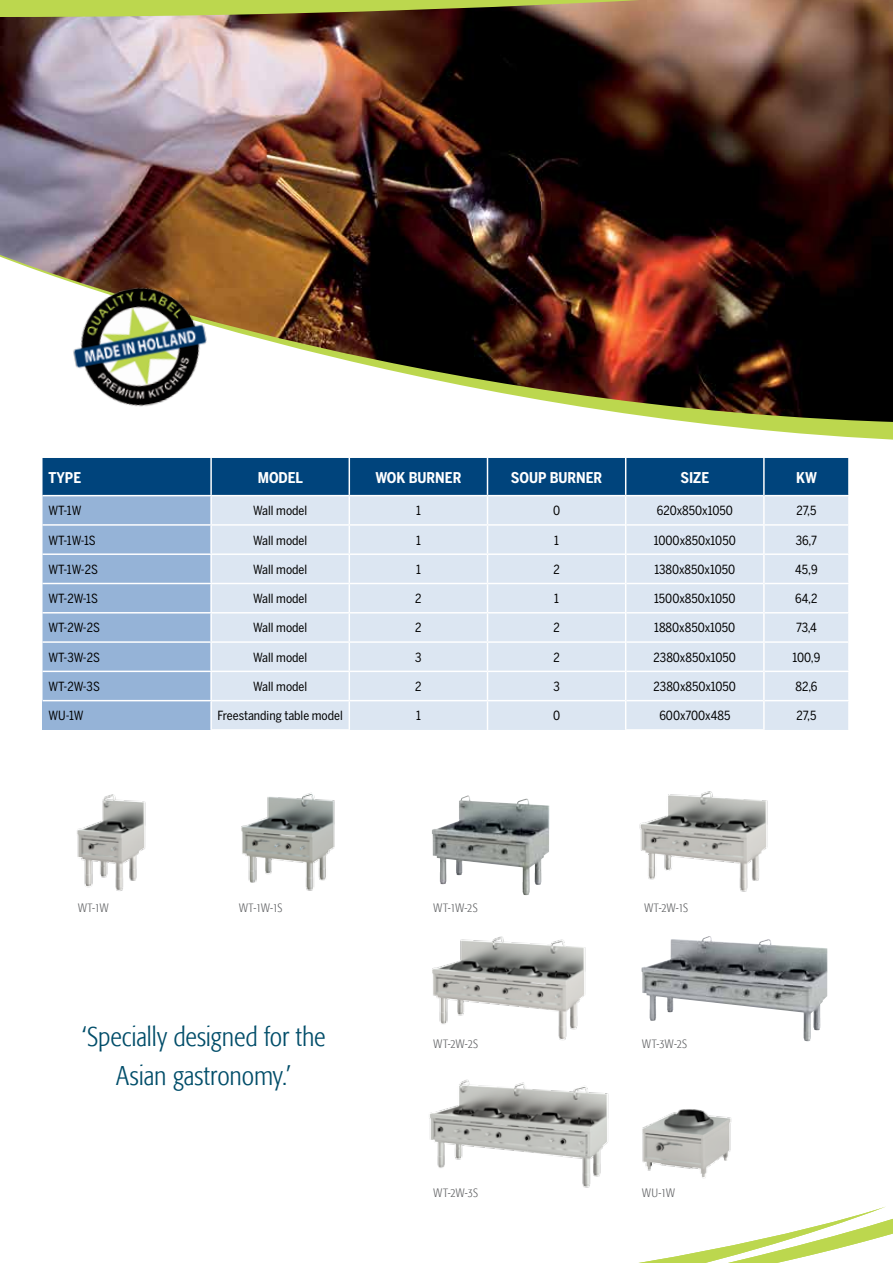
<style>
.page{position:relative;width:893px;height:1263px;background:#fff}
.page>*{position:absolute;margin:0;border:0;box-sizing:border-box;transform-origin:0 0}
.t1{font:300 condensed 27px/39px "Formata";letter-spacing:-.005em;color:#004d69;text-align:center}
.t2{font:700 14.7px "Benton Sans Cond";color:#fff}
.t3{font:12.6px "Benton Sans Cond";color:#000}
.t4{font:300 condensed 12px "Formata";letter-spacing:.02em;color:#636466}
</style>
<div class="page">
<svg style="left:690px;top:422px;width:203px;height:13px;fill:#bcd74e"></svg>
<img style="left:0;top:17px;width:893px;height:405px">
<svg style="left:638px;top:1206px;width:255px;height:57px"></svg>
<svg style="left:0;top:0;width:893px;height:17px;background:#a39c51"></svg>
<svg style="left:43px;top:458px;width:806px;height:272px;background:#b4c8de"></svg>
<hr style="left:763px;top:701px;width:2px;height:28px;background:#fff">
<hr style="left:625px;top:729px;width:140px;height:2px;background:#fff">
<img style="left:42px;top:259px;width:216px;height:163px">
<img style="left:0;top:369px;width:7px;height:53px">
<img style="left:77px;top:794px;width:69px;height:97px">
<img style="left:241px;top:792px;width:94px;height:99px">
<img style="left:639px;top:791px;width:129px;height:101px">
<img style="left:432px;top:936px;width:154px;height:104px">
<img style="left:641px;top:936px;width:186px;height:105px">
<img style="left:429px;top:1079px;width:180px;height:109px">
<img style="left:642px;top:1109px;width:90px;height:70px">
<img style="left:432px;top:795px;width:117px;height:100px">
<p class="t2" style="left:48px;top:469px;width:34px">TYPE</p>
<p class="t2" style="left:258px;top:469px;width:46px">MODEL</p>
<p class="t2" style="left:375px;top:469px;width:88px">WOK BURNER</p>
<p class="t2" style="left:511px;top:469px;width:93px">SOUP BURNER</p>
<p class="t2" style="left:680px;top:469px;width:30px">SIZE</p>
<p class="t2" style="left:796px;top:469px;width:22px">KW</p>
<p class="t3" style="left:48px;top:503px;width:35px">WT-1W</p>
<p class="t3" style="left:253px;top:503px;width:56px">Wall model</p>
<p class="t3" style="left:416px;top:503px;width:6px">1</p>
<p class="t3" style="left:553px;top:503px;width:9px">0</p>
<p class="t3" style="left:657px;top:503px;width:77px">620x850x1050</p>
<p class="t3" style="left:796px;top:503px;width:21px">27,5</p>
<p class="t3" style="left:48px;top:533px;width:49px">WT-1W-1S</p>
<p class="t3" style="left:253px;top:533px;width:56px">Wall model</p>
<p class="t3" style="left:416px;top:533px;width:6px">1</p>
<p class="t3" style="left:554px;top:533px;width:6px">1</p>
<p class="t3" style="left:654px;top:533px;width:83px">1000x850x1050</p>
<p class="t3" style="left:796px;top:533px;width:23px">36,7</p>
<p class="t3" style="left:48px;top:562px;width:51px">WT-1W-2S</p>
<p class="t3" style="left:253px;top:562px;width:56px">Wall model</p>
<p class="t3" style="left:416px;top:562px;width:6px">1</p>
<p class="t3" style="left:553px;top:562px;width:8px">2</p>
<p class="t3" style="left:654px;top:562px;width:82px">1380x850x1050</p>
<p class="t3" style="left:795px;top:562px;width:24px">45,9</p>
<p class="t3" style="left:48px;top:591px;width:51px">WT-2W-1S</p>
<p class="t3" style="left:253px;top:591px;width:56px">Wall model</p>
<p class="t3" style="left:415px;top:591px;width:8px">2</p>
<p class="t3" style="left:554px;top:591px;width:6px">1</p>
<p class="t3" style="left:654px;top:591px;width:83px">1500x850x1050</p>
<p class="t3" style="left:795px;top:591px;width:24px">64,2</p>
<p class="t3" style="left:48px;top:620px;width:53px">WT-2W-2S</p>
<p class="t3" style="left:253px;top:620px;width:56px">Wall model</p>
<p class="t3" style="left:415px;top:620px;width:8px">2</p>
<p class="t3" style="left:553px;top:620px;width:8px">2</p>
<p class="t3" style="left:654px;top:620px;width:83px">1880x850x1050</p>
<p class="t3" style="left:796px;top:620px;width:22px">73,4</p>
<p class="t3" style="left:48px;top:650px;width:53px">WT-3W-2S</p>
<p class="t3" style="left:253px;top:650px;width:56px">Wall model</p>
<p class="t3" style="left:415px;top:650px;width:8px">3</p>
<p class="t3" style="left:553px;top:650px;width:8px">2</p>
<p class="t3" style="left:654px;top:650px;width:84px">2380x850x1050</p>
<p class="t3" style="left:792px;top:650px;width:29px">100,9</p>
<p class="t3" style="left:48px;top:679px;width:53px">WT-2W-3S</p>
<p class="t3" style="left:253px;top:679px;width:56px">Wall model</p>
<p class="t3" style="left:415px;top:679px;width:8px">2</p>
<p class="t3" style="left:553px;top:679px;width:8px">3</p>
<p class="t3" style="left:654px;top:679px;width:84px">2380x850x1050</p>
<p class="t3" style="left:795px;top:679px;width:24px">82,6</p>
<p class="t3" style="left:48px;top:708px;width:37px">WU-1W</p>
<p class="t3" style="left:218px;top:708px;width:127px">Freestanding table model</p>
<p class="t3" style="left:416px;top:708px;width:6px">1</p>
<p class="t3" style="left:553px;top:708px;width:9px">0</p>
<p class="t3" style="left:659px;top:708px;width:72px">600x700x485</p>
<p class="t3" style="left:797px;top:708px;width:21px">27,5</p>
<p class="t4" style="left:78px;top:901px;width:32px">WT-1W</p>
<p class="t4" style="left:239px;top:901px;width:45px">WT-1W-1S</p>
<p class="t4" style="left:434px;top:901px;width:46px">WT-1W-2S</p>
<p class="t4" style="left:644px;top:901px;width:45px">WT-2W-1S</p>
<h1 class="t1" style="left:82px;top:1017px;width:245px">‘Specially designed for the<br>Asian gastronomy.’</h1>
<p class="t4" style="left:434px;top:1036px;width:46px">WT-2W-2S</p>
<p class="t4" style="left:642px;top:1036px;width:46px">WT-3W-2S</p>
<p class="t4" style="left:434px;top:1186px;width:46px">WT-2W-3S</p>
<p class="t4" style="left:642px;top:1186px;width:34px">WU-1W</p>
</div>
